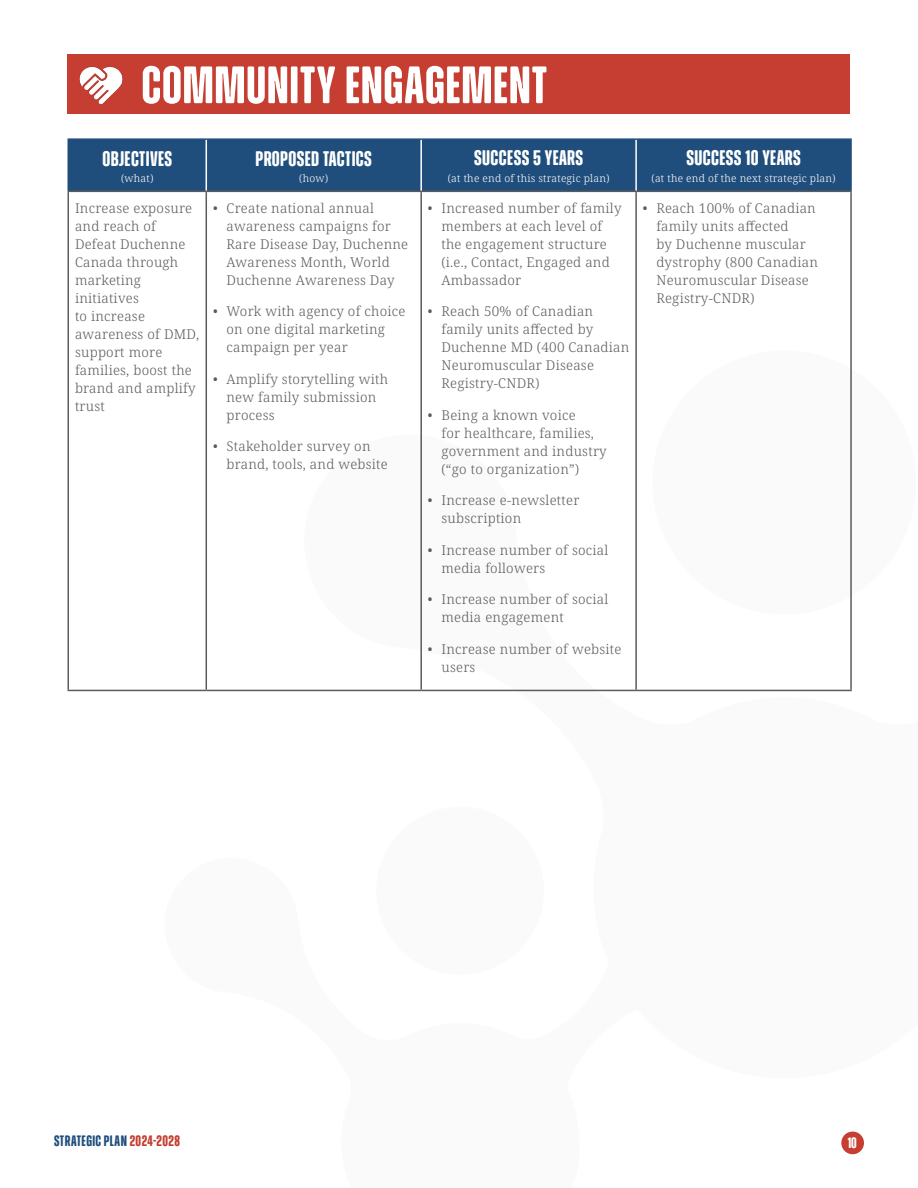
<style>
.page{position:relative;width:918px;height:1188px;background:#fff}
.page>*{position:absolute;margin:0;border:0;box-sizing:border-box;transform-origin:0 0}
.t1{font:700 52.5px "Zuume Soft";letter-spacing:.015em;color:#fff}
.Body{font:700 21px "Zuume Soft";letter-spacing:.02em;color:#fff}
.t2{font:700 15px "Zuume Soft";letter-spacing:.03em;color:#1f4e7d}
.t3{font:700 15px "Zuume Soft";color:#fff}
.Body_Table{font:300 13.5px/18px "Noto Serif";letter-spacing:.02em;color:#5a5c5b}
.Body-2{font:300 10.5px "Noto Serif";letter-spacing:.02em;color:#fff}
.s1{color:#c53e31}
</style>
<div class="page">
<img style="left:67px;top:54px;width:797px;height:1101px">
<div style="left:841px;top:1132px;width:23px;height:22px;background:#c53e31;border-radius:50%"></div>
<div style="left:69px;top:140px;width:781px;height:51px;background:#1f4e7d"></div>
<hr style="left:68px;top:191px;width:138px;height:1px;background:#5a5c5b">
<hr style="left:68px;top:192px;width:1px;height:498px;background:#5a5c5b">
<hr style="left:206px;top:191px;width:215px;height:1px;background:#5a5c5b">
<hr style="left:206px;top:192px;width:1px;height:498px;background:#5a5c5b">
<hr style="left:421px;top:191px;width:215px;height:1px;background:#5a5c5b">
<hr style="left:420px;top:192px;width:2px;height:498px;background:#5a5c5b">
<hr style="left:636px;top:191px;width:216px;height:1px;background:#5a5c5b">
<hr style="left:635px;top:192px;width:2px;height:498px;background:#5a5c5b">
<hr style="left:850px;top:192px;width:2px;height:498px;background:#5a5c5b">
<hr style="left:68px;top:690px;width:138px;height:1px;background:#5a5c5b">
<hr style="left:206px;top:690px;width:215px;height:1px;background:#5a5c5b">
<hr style="left:421px;top:690px;width:215px;height:1px;background:#5a5c5b">
<hr style="left:636px;top:690px;width:216px;height:1px;background:#5a5c5b">
<hr style="left:68px;top:138px;width:138px;height:2px;background:#1f4e7d">
<hr style="left:68px;top:140px;width:1px;height:51px;background:#1f4e7d">
<hr style="left:206px;top:138px;width:215px;height:2px;background:#1f4e7d">
<hr style="left:421px;top:138px;width:215px;height:2px;background:#1f4e7d">
<hr style="left:636px;top:138px;width:216px;height:2px;background:#1f4e7d">
<hr style="left:850px;top:140px;width:2px;height:51px;background:#1f4e7d">
<hr style="left:206px;top:140px;width:1px;height:51px;background:#fff">
<hr style="left:420px;top:140px;width:2px;height:51px;background:#fff">
<hr style="left:635px;top:140px;width:2px;height:51px;background:#fff">
<div style="left:68px;top:54px;width:782px;height:59px;background:#c53e31"></div>
<img style="left:79px;top:66px;width:44px;height:39px">
<p class="t1" style="left:141px;top:57px;width:407px">COMMUNITY ENGAGEMENT</p>
<p class="Body" style="left:102px;top:148px;width:71px">OBJECTIVES</p>
<p class="Body-2" style="left:121px;top:171px;width:34px">(what)</p>
<p class="Body" style="left:256px;top:148px;width:118px">PROPOSED TACTICS</p>
<p class="Body-2" style="left:299px;top:171px;width:30px">(how)</p>
<p class="Body_Table" style="left:75px;top:199px;width:126px">Increase exposure and reach of<br>Defeat Duchenne<br>Canada through marketing initiatives<br>to increase awareness of DMD, support more families, boost the brand and amplify trust</p>
<p class="Body_Table" style="left:227px;top:199px;width:183px;text-indent:-14px">• Create national annual awareness campaigns for<br>Rare Disease Day, Duchenne<br>Awareness Month, World<br>Duchenne Awareness Day</p>
<p class="Body_Table" style="left:227px;top:303px;width:180px;text-indent:-14px">• Work with agency of choice on one digital marketing campaign per year</p>
<p class="Body_Table" style="left:227px;top:370px;width:163px;text-indent:-14px">• Amplify storytelling with new family submission process</p>
<p class="Body_Table" style="left:227px;top:438px;width:163px;text-indent:-14px">• Stakeholder survey on brand, tools, and website</p>
<p class="Body" style="left:474px;top:147px;width:110px">SUCCESS 5 YEARS</p>
<p class="Body-2" style="left:448px;top:171px;width:163px">(at the end of this strategic plan)</p>
<p class="Body_Table" style="left:441px;top:199px;width:182px;text-indent:-14px">• Increased number of family members at each level of the engagement structure (i.e., Contact, Engaged and<br>Ambassador</p>
<p class="Body_Table" style="left:441px;top:303px;width:189px;text-indent:-14px">• Reach 50% of Canadian family units affected by<br>Duchenne MD (400 Canadian<br>Neuromuscular Disease<br>Registry-CNDR)</p>
<p class="Body_Table" style="left:441px;top:406px;width:167px;text-indent:-14px">• Being a known voice<br>for healthcare, families, government and industry (“go to organization”)</p>
<p class="Body_Table" style="left:441px;top:492px;width:139px;text-indent:-14px">• Increase e-newsletter subscription</p>
<p class="Body_Table" style="left:441px;top:541px;width:168px;text-indent:-14px">• Increase number of social media followers</p>
<p class="Body_Table" style="left:441px;top:591px;width:168px;text-indent:-14px">• Increase number of social media engagement</p>
<p class="Body_Table" style="left:441px;top:640px;width:182px;text-indent:-14px">• Increase number of website users</p>
<p class="Body" style="left:686px;top:147px;width:116px">SUCCESS 10 YEARS</p>
<p class="Body-2" style="left:652px;top:171px;width:186px">(at the end of the next strategic plan)</p>
<p class="Body_Table" style="left:656px;top:199px;width:163px;text-indent:-14px">• Reach 100% of Canadian family units affected<br>by Duchenne muscular dystrophy (800 Canadian<br>Neuromuscular Disease<br>Registry-CNDR)</p>
<p class="t2" style="left:54px;top:1133px;width:128px">STRATEGIC PLAN <span class="s1">2024-2028</span></p>
<p class="t3" style="left:848px;top:1135px;width:11px">10</p>
</div>
